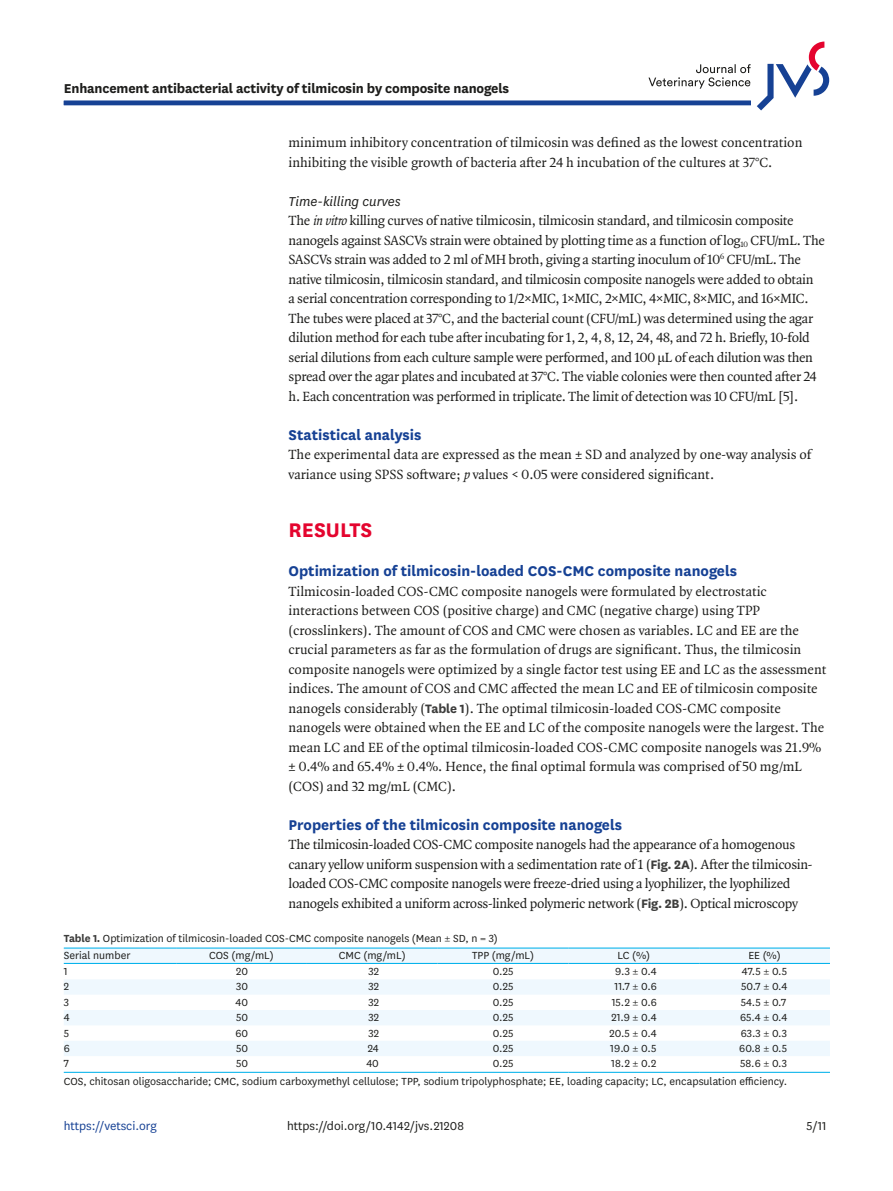
<style>
.page{position:relative;width:893px;height:1191px;background:#fff}
.page>*{position:absolute;margin:0;border:0;box-sizing:border-box;transform-origin:0 0}
.body_title1{font:700 23.1px "National";color:#e4042e}
.body_title2{font:700 16.5px "National";color:#164194}
.body_title2_stacked{font:700 16.5px "National";color:#164194}
.alt-title-type{font:700 15px "National";letter-spacing:-.01em;color:#1d1d1b}
.body_title3{font:italic 15px "National";color:#1d1d1b}
.body_p_first{font:14.25px/19.5px "Quadraat OT";letter-spacing:-.01em;color:#1d1d1b}
.doi_running_footer{font:13.5px "National";color:#1d1d1b}
.t1{font:13.5px "National";color:#164194}
.tbody_entry{font:12px "National";color:#1d1d1b}
.table-wrap-foot_p_fi{font:12px "National";color:#1d1d1b}
.table-wrap_caption{font:12px "National";color:#1d1d1b}
.thead_entry{font:12px "National";color:#1d1d1b}
.s1{font-style:italic}
.s2{font-family:"Times New Roman"}
.s3{font-family:"National";font-weight:700;color:#3d3d3c}
.s4{font-weight:700;color:#3d3d3c}
</style>
<div class="page">
<hr style="left:64px;top:101px;width:687px;height:4px;background:#164194">
<svg style="left:757px;top:42px;width:72px;height:68px"></svg>
<svg style="left:648px;top:64px;width:103px;height:25px"></svg>
<svg style="left:64px;top:948px;width:766px;height:108px;fill:#eff8fe"></svg>
<hr style="left:64px;top:947px;width:112px;height:1px;background:#00b1eb">
<hr style="left:176px;top:947px;width:131px;height:1px;background:#00b1eb">
<hr style="left:307px;top:947px;width:131px;height:1px;background:#00b1eb">
<hr style="left:438px;top:947px;width:130px;height:1px;background:#00b1eb">
<hr style="left:568px;top:947px;width:131px;height:1px;background:#00b1eb">
<hr style="left:699px;top:947px;width:131px;height:1px;background:#00b1eb">
<hr style="left:64px;top:963px;width:112px;height:1px;background:#00b1eb">
<hr style="left:176px;top:963px;width:131px;height:1px;background:#00b1eb">
<hr style="left:307px;top:963px;width:131px;height:1px;background:#00b1eb">
<hr style="left:438px;top:963px;width:130px;height:1px;background:#00b1eb">
<hr style="left:568px;top:963px;width:131px;height:1px;background:#00b1eb">
<hr style="left:699px;top:963px;width:131px;height:1px;background:#00b1eb">
<hr style="left:64px;top:1071px;width:112px;height:1px;background:#00b1eb">
<hr style="left:176px;top:1071px;width:131px;height:1px;background:#00b1eb">
<hr style="left:307px;top:1071px;width:131px;height:1px;background:#00b1eb">
<hr style="left:438px;top:1071px;width:130px;height:1px;background:#00b1eb">
<hr style="left:568px;top:1071px;width:131px;height:1px;background:#00b1eb">
<hr style="left:699px;top:1071px;width:131px;height:1px;background:#00b1eb">
<p class="alt-title-type" style="left:64px;top:77px;width:447px">Enhancement antibacterial activity of tilmicosin by composite nanogels</p>
<p class="body_p_first" style="left:289px;top:133px;width:515px">minimum inhibitory concentration of tilmicosin was defined as the lowest concentration inhibiting the visible growth of bacteria after 24 h incubation of the cultures at 37°C.</p>
<p class="body_title3" style="left:289px;top:192px;width:114px">Time-killing curves</p>
<p class="body_p_first" style="left:289px;top:211px;width:538px">The <span class="s1">invitro</span>killing curves of native tilmicosin, tilmicosin standard, and tilmicosin composite nanogels against SASCVs strain were obtained by plotting time as a function of log<sub>10</sub> CFU/mL. The SASCVs strain was added to 2 ml of MH broth, giving a starting inoculum of 10<sup>6</sup> CFU/mL. The native tilmicosin, tilmicosin standard, and tilmicosin composite nanogels were added to obtain<br>a serial concentration corresponding to 1/2×MIC, 1×MIC, 2×MIC, 4×MIC, 8×MIC, and 16×MIC.<br>The tubes were placed at 37°C, and the bacterial count (CFU/mL) was determined using the agar dilution method for each tube after incubating for 1, 2, 4, 8, 12, 24, 48, and 72 h. Briefly, 10-fold serial dilutions from each culture sample were performed, and 100 <span class="s2">μ</span>L of each dilution was then spread over the agar plates and incubated at 37°C. The viable colonies were then counted after 24 h. Each concentration was performed in triplicate. The limit of detection was 10 CFU/mL [5].</p>
<p class="body_title2" style="left:289px;top:423px;width:134px">Statistical analysis</p>
<p class="body_p_first" style="left:289px;top:445px;width:524px">The experimental data are expressed as the mean ± SD and analyzed by one-way analysis of variance using SPSS software; <span class="s1">p</span> values &lt; 0.05 were considered significant.</p>
<p class="body_title1" style="left:289px;top:514px;width:85px">RESULTS</p>
<p class="body_title2_stacked" style="left:289px;top:559px;width:450px">Optimization of tilmicosin-loaded COS-CMC composite nanogels</p>
<p class="body_p_first" style="left:289px;top:581px;width:539px">Tilmicosin-loaded COS-CMC composite nanogels were formulated by electrostatic interactions between COS (positive charge) and CMC (negative charge) using TPP (crosslinkers). The amount of COS and CMC were chosen as variables. LC and EE are the crucial parameters as far as the formulation of drugs are significant. Thus, the tilmicosin composite nanogels were optimized by a single factor test using EE and LC as the assessment indices. The amount of COS and CMC affected the mean LC and EE of tilmicosin composite nanogels considerably (<span class="s3">Table 1</span>). The optimal tilmicosin-loaded COS-CMC composite nanogels were obtained when the EE and LC of the composite nanogels were the largest. The mean LC and EE of the optimal tilmicosin-loaded COS-CMC composite nanogels was 21.9% ± 0.4% and 65.4% ± 0.4%. Hence, the final optimal formula was comprised of 50 mg/mL (COS) and 32 mg/mL (CMC).</p>
<p class="body_title2" style="left:289px;top:813px;width:335px">Properties of the tilmicosin composite nanogels</p>
<p class="body_p_first" style="left:289px;top:835px;width:525px">The tilmicosin-loaded COS-CMC composite nanogels had the appearance of a homogenous canary yellow uniform suspension with a sedimentation rate of 1 (<span class="s3">Fig. 2A</span>). After the tilmicosin&shy;loaded COS-CMC composite nanogels were freeze-dried using a lyophilizer, the lyophilized nanogels exhibited a uniform across-linked polymeric network (<span class="s3">Fig. 2B</span>). Optical microscopy</p>
<p class="table-wrap_caption" style="left:64px;top:930px;width:436px"><span class="s4">Table 1.</span> Optimization of tilmicosin-loaded COS-CMC composite nanogels (Mean ± SD, n = 3)</p>
<p class="thead_entry" style="left:64px;top:947px;width:68px">Serial number</p>
<p class="thead_entry" style="left:209px;top:947px;width:66px">COS (mg/mL)</p>
<p class="thead_entry" style="left:339px;top:947px;width:68px">CMC (mg/mL)</p>
<p class="thead_entry" style="left:472px;top:947px;width:63px">TPP (mg/mL)</p>
<p class="thead_entry" style="left:617px;top:947px;width:34px">LC (%)</p>
<p class="thead_entry" style="left:748px;top:947px;width:34px">EE (%)</p>
<p class="tbody_entry" style="left:64px;top:963px;width:5px">1</p>
<p class="tbody_entry" style="left:236px;top:963px;width:13px">20</p>
<p class="tbody_entry" style="left:368px;top:963px;width:12px">32</p>
<p class="tbody_entry" style="left:493px;top:963px;width:22px">0.25</p>
<p class="tbody_entry" style="left:615px;top:963px;width:43px">9.3 ± 0.4</p>
<p class="tbody_entry" style="left:742px;top:963px;width:47px">47.5 ± 0.5</p>
<p class="tbody_entry" style="left:64px;top:979px;width:7px">2</p>
<p class="tbody_entry" style="left:236px;top:979px;width:13px">30</p>
<p class="tbody_entry" style="left:368px;top:979px;width:12px">32</p>
<p class="tbody_entry" style="left:493px;top:979px;width:22px">0.25</p>
<p class="tbody_entry" style="left:614px;top:979px;width:44px">11.7 ± 0.6</p>
<p class="tbody_entry" style="left:741px;top:979px;width:48px">50.7 ± 0.4</p>
<p class="tbody_entry" style="left:64px;top:994px;width:7px">3</p>
<p class="tbody_entry" style="left:236px;top:994px;width:14px">40</p>
<p class="tbody_entry" style="left:368px;top:994px;width:12px">32</p>
<p class="tbody_entry" style="left:493px;top:994px;width:22px">0.25</p>
<p class="tbody_entry" style="left:612px;top:994px;width:47px">15.2 ± 0.6</p>
<p class="tbody_entry" style="left:741px;top:994px;width:47px">54.5 ± 0.7</p>
<p class="tbody_entry" style="left:64px;top:1009px;width:7px">4</p>
<p class="tbody_entry" style="left:236px;top:1009px;width:13px">50</p>
<p class="tbody_entry" style="left:368px;top:1009px;width:12px">32</p>
<p class="tbody_entry" style="left:493px;top:1009px;width:22px">0.25</p>
<p class="tbody_entry" style="left:611px;top:1009px;width:47px">21.9 ± 0.4</p>
<p class="tbody_entry" style="left:740px;top:1009px;width:49px">65.4 ± 0.4</p>
<p class="tbody_entry" style="left:64px;top:1025px;width:7px">5</p>
<p class="tbody_entry" style="left:235px;top:1025px;width:14px">60</p>
<p class="tbody_entry" style="left:368px;top:1025px;width:12px">32</p>
<p class="tbody_entry" style="left:493px;top:1025px;width:22px">0.25</p>
<p class="tbody_entry" style="left:610px;top:1025px;width:49px">20.5 ± 0.4</p>
<p class="tbody_entry" style="left:741px;top:1025px;width:48px">63.3 ± 0.3</p>
<p class="tbody_entry" style="left:64px;top:1040px;width:8px">6</p>
<p class="tbody_entry" style="left:236px;top:1040px;width:13px">50</p>
<p class="tbody_entry" style="left:368px;top:1040px;width:13px">24</p>
<p class="tbody_entry" style="left:493px;top:1040px;width:22px">0.25</p>
<p class="tbody_entry" style="left:610px;top:1040px;width:48px">19.0 ± 0.5</p>
<p class="tbody_entry" style="left:739px;top:1040px;width:49px">60.8 ± 0.5</p>
<p class="tbody_entry" style="left:64px;top:1055px;width:7px">7</p>
<p class="tbody_entry" style="left:236px;top:1055px;width:13px">50</p>
<p class="tbody_entry" style="left:366px;top:1055px;width:14px">40</p>
<p class="tbody_entry" style="left:493px;top:1055px;width:22px">0.25</p>
<p class="tbody_entry" style="left:611px;top:1055px;width:47px">18.2 ± 0.2</p>
<p class="tbody_entry" style="left:740px;top:1055px;width:48px">58.6 ± 0.3</p>
<p class="table-wrap-foot_p_fi" style="left:64px;top:1073px;width:725px">COS, chitosan oligosaccharide; CMC, sodium carboxymethyl cellulose; TPP, sodium tripolyphosphate; EE, loading capacity; LC, encapsulation efficiency.</p>
<p class="t1" style="left:64px;top:1116px;width:95px">https://vetsci.org</p>
<p class="doi_running_footer" style="left:287px;top:1116px;width:178px">https://doi.org/10.4142/jvs.21208</p>
<p class="doi_running_footer" style="left:806px;top:1116px;width:22px">5/11</p>
</div>
